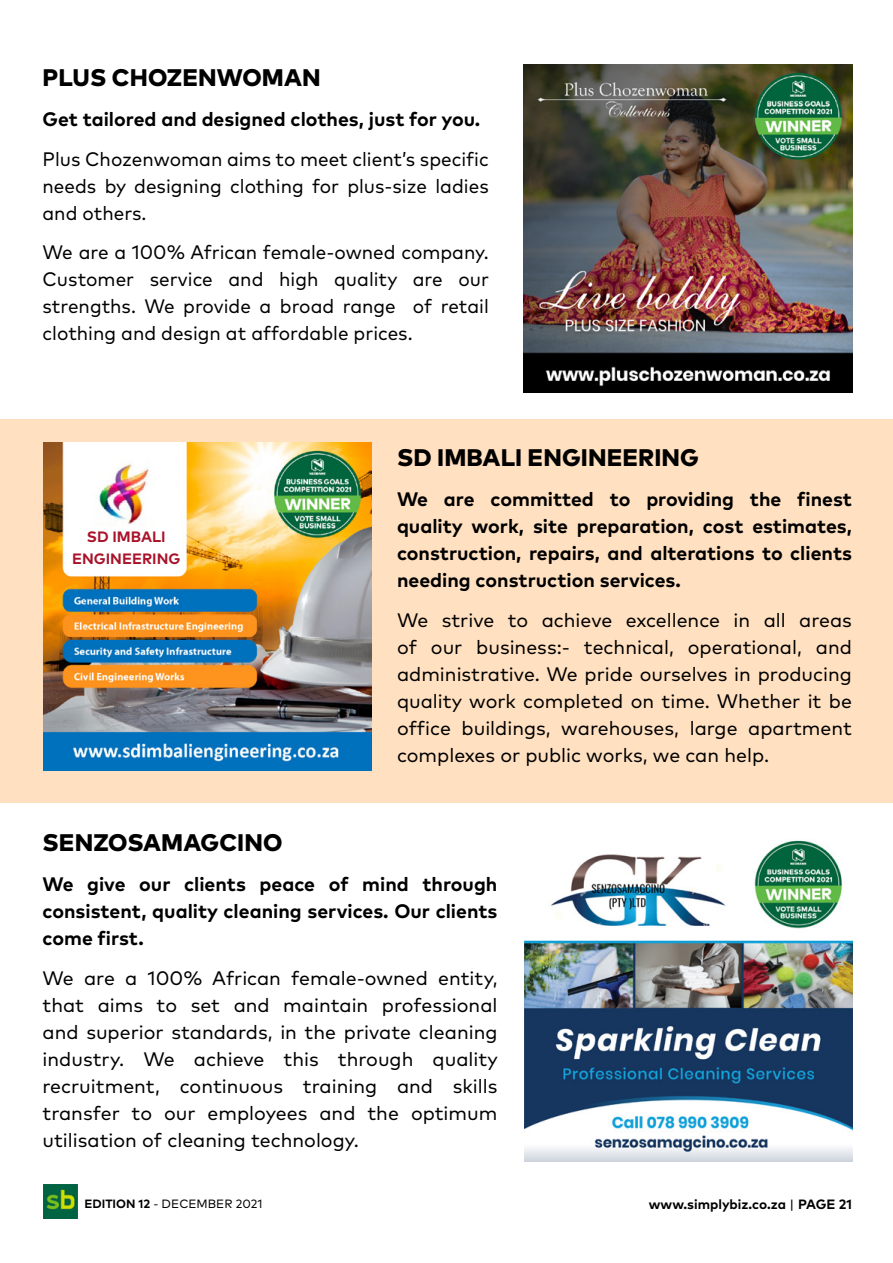
<style>
.page{position:relative;width:893px;height:1263px;background:#fff}
.page>*{position:absolute;margin:0;border:0;box-sizing:border-box;transform-origin:0 0}
.t1{font:800 24px "Mark Pro";letter-spacing:.005em;color:#000}
.t2{font:19.5px/27px "Mark Pro";color:#000;text-align:justify}
.t3{font:700 19.5px/27px "Mark Pro";color:#000;text-align:justify}
.t4{font:700 15px/22.2px "Mark Pro";color:#a9132a;text-align:center}
.t5{font:700 13.5px "Mark Pro";color:#000}
.t6{font:12px "Mark Pro";color:#000}
.s1{font-weight:700}
.s2{font-weight:400}
</style>
<div class="page">
<img style="left:44px;top:1185px;width:34px;height:34px">
<div style="left:0;top:419px;width:893px;height:383px;background:#ffe0c0"></div>
<img style="left:523px;top:64px;width:329px;height:329px">
<img style="left:44px;top:443px;width:327px;height:327px">
<img style="left:524px;top:840px;width:329px;height:321px">
<div style="left:68px;top:530px;width:108px;height:34px;background:#fff"></div>
<p class="t1" style="left:43px;top:59px;width:280px">PLUS CHOZENWOMAN</p>
<p class="t3" style="left:43px;top:104px;width:439px">Get tailored and designed clothes, just for you.</p>
<p class="t2" style="left:43px;top:144px;width:448px">Plus Chozenwoman aims to meet client’s specific needs by designing clothing for plus-size ladies and others.</p>
<p class="t2" style="left:43px;top:237px;width:448px">We are a 100% African female-owned company.<br>Customer service and high quality are our strengths. We provide a broad range of retail clothing and design at affordable prices.</p>
<p class="t4" style="left:72px;top:524px;width:110px">SD IMBALI<br>ENGINEERING</p>
<p class="t1" style="left:397px;top:439px;width:303px">SD IMBALI ENGINEERING</p>
<p class="t3" style="left:397px;top:484px;width:456px">We are committed to providing the finest quality work, site preparation, cost estimates, construction, repairs, and alterations to clients needing construction services.</p>
<p class="t2" style="left:397px;top:605px;width:456px">We strive to achieve excellence in all areas of our business:- technical, operational, and administrative. We pride ourselves in producing quality work completed on time. Whether it be office buildings, warehouses, large apartment complexes or public works, we can help.</p>
<p class="t1" style="left:43px;top:824px;width:241px">SENZOSAMAGCINO</p>
<p class="t3" style="left:43px;top:869px;width:456px">We give our clients peace of mind through consistent, quality cleaning services. Our clients come first.</p>
<p class="t2" style="left:43px;top:963px;width:457px">We are a 100% African female-owned entity, that aims to set and maintain professional and superior standards, in the private cleaning industry. We achieve this through quality recruitment, continuous training and skills transfer to our employees and the optimum utilisation of cleaning technology.</p>
<p class="t6" style="left:84px;top:1194px;width:180px"><span class="s1">EDITION 12</span> - DECEMBER 2021</p>
<p class="t5" style="left:649px;top:1194px;width:205px">www.simplybiz.co.za <span class="s2">|</span> PAGE 21</p>
</div>
